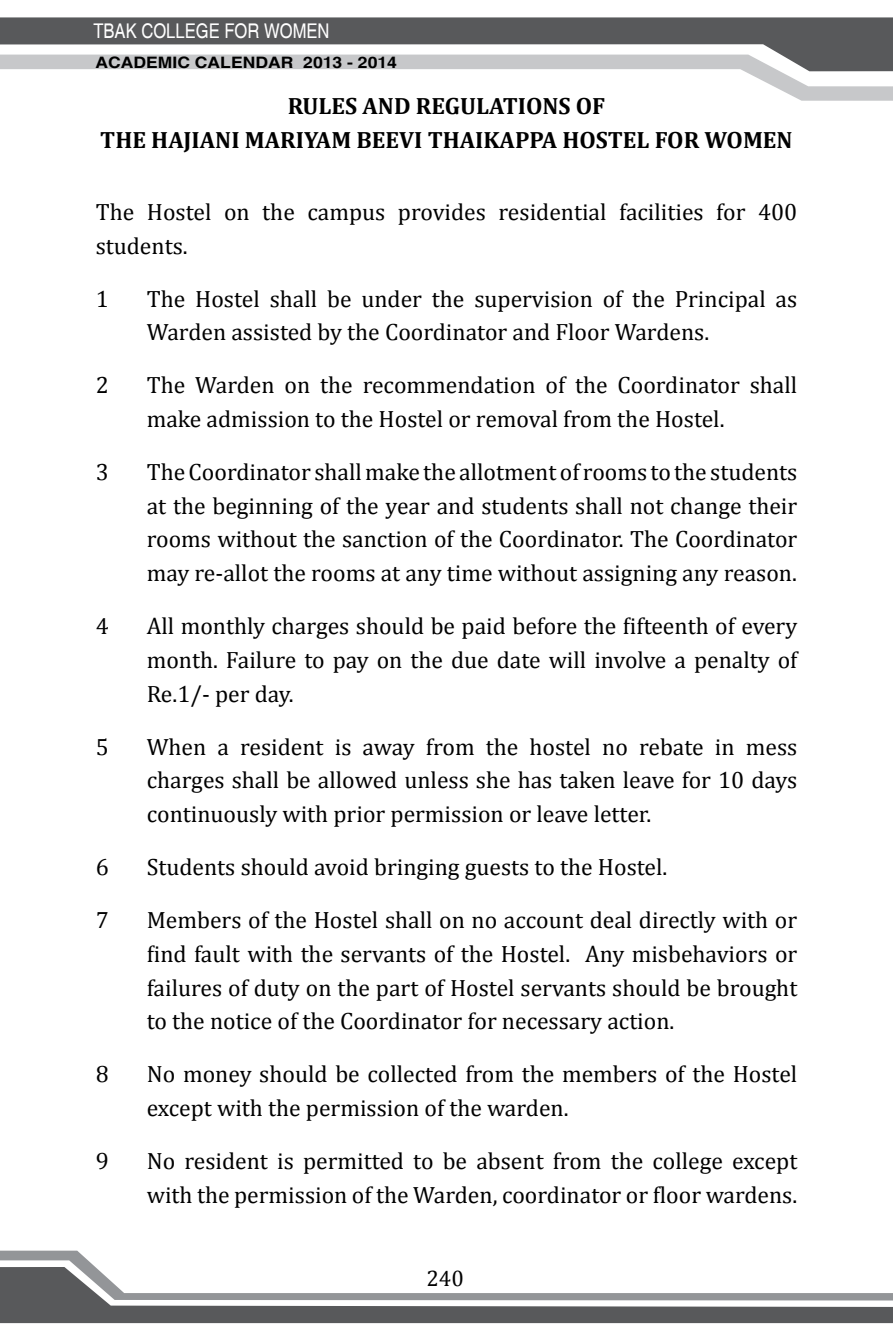
<style>
.page{position:relative;width:893px;height:1340px;background:#fff}
.page>*{position:absolute;margin:0;border:0;box-sizing:border-box;transform-origin:0 0}
.t1{font:23.62px/33.8px "Cambria";color:#000}
.t2{font:700 23.62px/33.8px "Cambria";color:#000;text-align:center}
.t3{font:22.5px "Cambria";color:#000}
.t4{font:condensed 20.25px "Helvetica";color:#fff}
.t5{font:700 condensed 15.75px "Helvetica";color:#000;scale:1.36 1}
</style>
<div class="page">
<svg style="left:0;top:1300px;width:893px;height:22px;fill:#58595b"></svg>
<svg style="left:0;top:1250px;width:893px;height:50px"></svg>
<svg style="left:0;top:17px;width:893px;height:38px;fill:#58595b"></svg>
<svg style="left:0;top:55px;width:893px;height:46px"></svg>
<p class="t4" style="left:93px;top:19px;width:238px">TBAK COLLEGE FOR WOMEN</p>
<p class="t5" style="left:95px;top:53px;width:223px">ACADEMIC CALENDAR 2013 - 2014</p>
<p class="t2" style="left:100px;top:89px;width:694px">RULES AND REGULATIONS OF<br>THE HAJIANI MARIYAM BEEVI THAIKAPPA HOSTEL FOR WOMEN</p>
<p class="t1" style="left:96px;top:195px;width:703px">The Hostel on the campus provides residential facilities for 400 students.</p>
<p class="t1" style="left:96px;top:281px;width:15px">1</p>
<p class="t1" style="left:147px;top:281px;width:652px">The Hostel shall be under the supervision of the Principal as<br>Warden assisted by the Coordinator and Floor Wardens.</p>
<p class="t1" style="left:96px;top:368px;width:15px">2</p>
<p class="t1" style="left:147px;top:368px;width:652px">The Warden on the recommendation of the Coordinator shall make admission to the Hostel or removal from the Hostel.</p>
<p class="t1" style="left:96px;top:455px;width:15px">3</p>
<p class="t1" style="left:147px;top:455px;width:652px;text-align:justify">The Coordinator shall make the allotment of rooms to the students at the beginning of the year and students shall not change their rooms without the sanction of the Coordinator. The Coordinator may re-allot the rooms at any time without assigning any reason.</p>
<p class="t1" style="left:96px;top:609px;width:15px">4</p>
<p class="t1" style="left:147px;top:609px;width:652px;text-align:justify">All monthly charges should be paid before the fifteenth of every month. Failure to pay on the due date will involve a penalty of Re.1/- per day.</p>
<p class="t1" style="left:96px;top:729px;width:15px">5</p>
<p class="t1" style="left:147px;top:729px;width:652px;text-align:justify">When a resident is away from the hostel no rebate in mess charges shall be allowed unless she has taken leave for 10 days continuously with prior permission or leave letter.</p>
<p class="t1" style="left:96px;top:850px;width:15px">6</p>
<p class="t1" style="left:147px;top:850px;width:522px">Students should avoid bringing guests to the Hostel.</p>
<p class="t1" style="left:96px;top:902px;width:15px">7</p>
<p class="t1" style="left:147px;top:902px;width:652px;text-align:justify">Members of the Hostel shall on no account deal directly with or find fault with the servants of the Hostel. Any misbehaviors or failures of duty on the part of Hostel servants should be brought to the notice of the Coordinator for necessary action.</p>
<p class="t1" style="left:96px;top:1057px;width:15px">8</p>
<p class="t1" style="left:147px;top:1057px;width:652px">No money should be collected from the members of the Hostel except with the permission of the warden.</p>
<p class="t1" style="left:96px;top:1143px;width:15px">9</p>
<p class="t1" style="left:147px;top:1143px;width:652px">No resident is permitted to be absent from the college except with the permission of the Warden, coordinator or floor wardens.</p>
<p class="t3" style="left:426px;top:1264px;width:39px">240</p>
</div>
